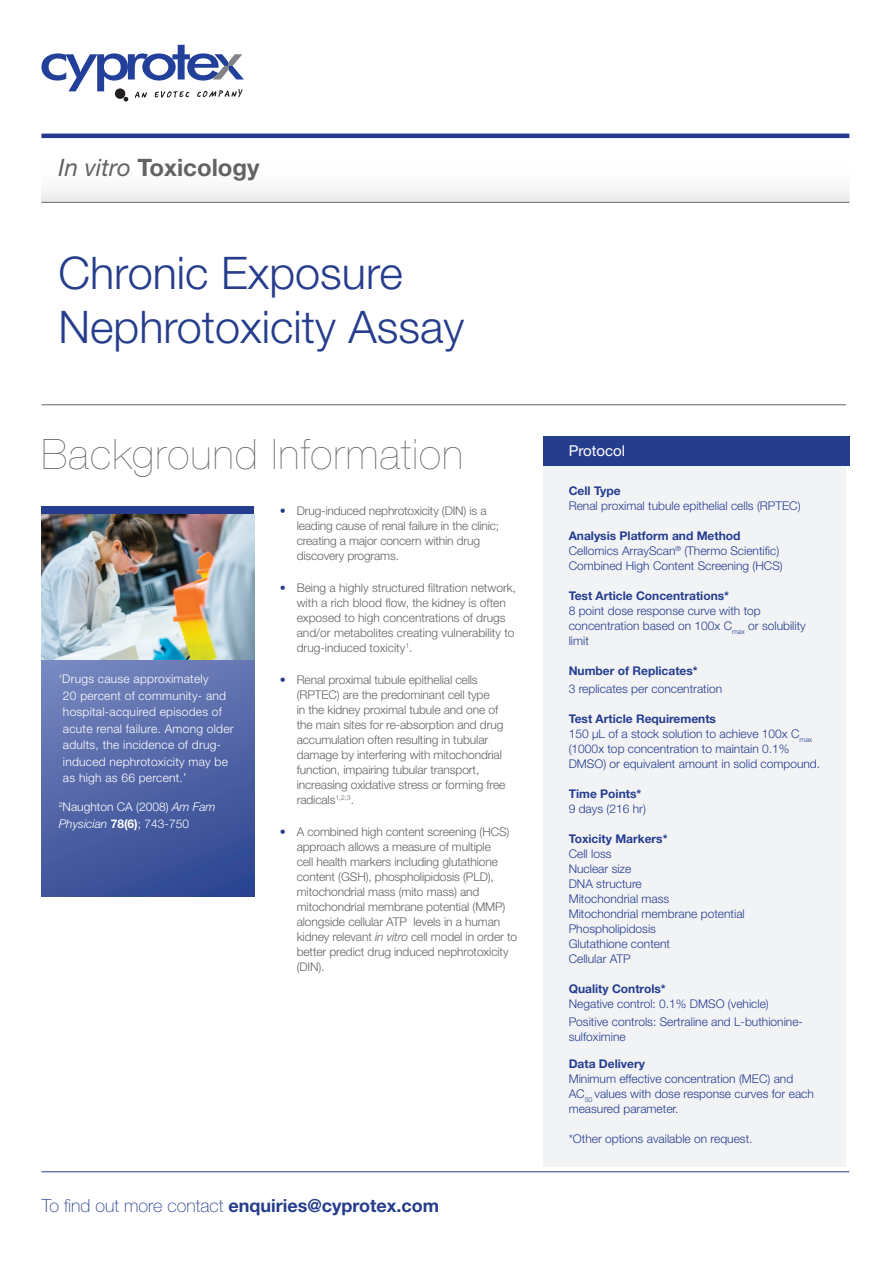
<style>
.page{position:relative;width:893px;height:1263px;background:#fff}
.page>*{position:absolute;margin:0;border:0;box-sizing:border-box;transform-origin:0 0}
.t1{font:300 45px "Helvetica Neue LT Std";color:#253d8c}
.t2{font:200 42px "Helvetica Neue LT Pro";letter-spacing:.03em;color:#636366}
.t3{font:700 24px "Helvetica Neue LT Std";color:#636366}
.t4{font:700 18px "Helvetica Neue LT Std";color:#253d8c}
.t5{font:15px "Helvetica Neue LT Pro";color:#fff}
.t6{font:300 12px/15px "Helvetica Neue LT Std";letter-spacing:-.01em;color:#636366}
.t7{font:300 12px/15px "Helvetica Neue LT Std";color:#243d91}
.t8{font:300 12px/16.5px "Helvetica Neue LT Std";letter-spacing:.02em;color:#fff}
.t9{font:700 12px "Helvetica Neue LT Std";color:#243d91}
.t10{font:300 12px/16.5px "Helvetica Neue LT Std";color:#fff}
.s1{font-weight:400;font-style:italic}
.s2{color:#253d8c}
.s3{font-style:italic}
.s4{font-weight:700}
.s5{font-weight:100}
</style>
<div class="page">
<svg style="left:41px;top:133px;width:808px;height:69px"></svg>
<svg style="left:41px;top:45px;width:203px;height:57px"></svg>
<hr style="left:41px;top:1171px;width:808px;height:1px;background:#253d8c">
<hr style="left:41px;top:202px;width:808px;height:1px;background:#636366">
<hr style="left:41px;top:134px;width:808px;height:4px;background:#263b8d">
<hr style="left:41px;top:404px;width:805px;height:1px;background:#636366">
<div style="left:543px;top:466px;width:303px;height:701px;background:#f2f3f4"></div>
<div style="left:543px;top:436px;width:306px;height:30px;background:#253d8c"></div>
<div style="left:41px;top:506px;width:213px;height:9px;background:#253d8c"></div>
<div style="left:41px;top:659px;width:213px;height:237px;background:linear-gradient(to bottom,#7080ba,#344b94)"></div>
<img style="left:41px;top:515px;width:213px;height:144px">
<p class="t3" style="left:58px;top:153px;width:203px"><span class="s1">In vitro</span> Toxicology</p>
<p class="t1" style="left:58px;top:246px;width:346px">Chronic Exposure</p>
<p class="t1" style="left:58px;top:300px;width:407px">Nephrotoxicity Assay</p>
<p class="t2" style="left:42px;top:430px;width:423px">Background Information</p>
<p class="t6" style="left:297px;top:503px;width:204px;text-indent:-17px"><span class="s2">•</span> Drug-induced nephrotoxicity (DIN) is a leading cause of renal failure in the clinic; creating a major concern within drug discovery programs.</p>
<p class="t6" style="left:297px;top:580px;width:221px;text-indent:-17px"><span class="s2">•</span> Being a highly structured filtration network, with a rich blood flow, the kidney is often exposed to high concentrations of drugs and/or metabolites creating vulnerability to drug-induced toxicity<sup>1</sup>.</p>
<p class="t6" style="left:297px;top:672px;width:210px;text-indent:-17px"><span class="s2">•</span> Renal proximal tubule epithelial cells (RPTEC) are the predominant cell type<br>in the kidney proximal tubule and one of the main sites for re-absorption and drug accumulation often resulting in tubular damage by interfering with mitochondrial function, impairing tubular transport, increasing oxidative stress or forming free radicals<sup>1,2,3</sup>.</p>
<p class="t6" style="left:297px;top:824px;width:222px;text-indent:-17px"><span class="s2">•</span> A combined high content screening (HCS) approach allows a measure of multiple<br>cell health markers including glutathione content (GSH), phospholipidosis (PLD), mitochondrial mass (mito mass) and mitochondrial membrane potential (MMP) alongside cellular ATP levels in a human kidney relevant <span class="s3">in vitro</span> cell model in order to better predict drug induced nephrotoxicity (DIN).</p>
<p class="t8" style="left:63px;top:670px;width:172px;text-indent:-4px">‘Drugs cause approximately<br>20 percent of community- and hospital-acquired episodes of acute renal failure. Among older adults, the incidence of drug&shy;induced nephrotoxicity may be as high as 66 percent.’</p>
<p class="t10" style="left:59px;top:798px;width:158px"><sup>2</sup>Naughton CA (2008) <span class="s3">Am Fam<br>Physician</span> <span class="s4">78(6)</span>; 743-750</p>
<p class="t4" style="left:42px;top:1194px;width:399px"><span class="s5">To find out more contact</span> enquiries@cyprotex.com</p>
<p class="t5" style="left:569px;top:441px;width:58px">Protocol</p>
<p class="t9" style="left:569px;top:483px;width:53px">Cell Type</p>
<p class="t7" style="left:569px;top:497px;width:233px">Renal proximal tubule epithelial cells (RPTEC)</p>
<p class="t9" style="left:569px;top:528px;width:173px">Analysis Platform and Method</p>
<p class="t7" style="left:569px;top:542px;width:212px">Cellomics ArrayScan<sup>®</sup> (Thermo Scientific)</p>
<p class="t7" style="left:569px;top:557px;width:216px">Combined High Content Screening (HCS)</p>
<p class="t9" style="left:569px;top:588px;width:162px">Test Article Concentrations*</p>
<p class="t7" style="left:569px;top:602px;width:239px">8 point dose response curve with top concentration based on 100x C<sub>max</sub> or solubility limit</p>
<p class="t9" style="left:569px;top:663px;width:131px">Number of Replicates*</p>
<p class="t7" style="left:569px;top:680px;width:155px">3 replicates per concentration</p>
<p class="t9" style="left:569px;top:711px;width:149px">Test Article Requirements</p>
<p class="t7" style="left:569px;top:725px;width:253px">150 μL of a stock solution to achieve 100x C<sub>max </sub>(1000x top concentration to maintain 0.1%<br>DMSO) or equivalent amount in solid compound.</p>
<p class="t9" style="left:569px;top:786px;width:74px">Time Points*</p>
<p class="t7" style="left:569px;top:800px;width:79px">9 days (216 hr)</p>
<p class="t9" style="left:569px;top:831px;width:100px">Toxicity Markers*</p>
<p class="t7" style="left:569px;top:845px;width:44px">Cell loss</p>
<p class="t7" style="left:569px;top:860px;width:64px">Nuclear size</p>
<p class="t7" style="left:569px;top:875px;width:75px">DNA structure</p>
<p class="t7" style="left:569px;top:890px;width:102px">Mitochondrial mass</p>
<p class="t7" style="left:569px;top:905px;width:178px">Mitochondrial membrane potential</p>
<p class="t7" style="left:569px;top:920px;width:89px">Phospholipidosis</p>
<p class="t7" style="left:569px;top:935px;width:103px">Glutathione content</p>
<p class="t7" style="left:569px;top:950px;width:64px">Cellular ATP</p>
<p class="t9" style="left:569px;top:981px;width:99px">Quality Controls*</p>
<p class="t7" style="left:569px;top:995px;width:202px">Negative control: 0.1% DMSO (vehicle)</p>
<p class="t7" style="left:569px;top:1013px;width:236px">Positive controls: Sertraline and L-buthionine&shy;sulfoximine</p>
<p class="t9" style="left:569px;top:1056px;width:78px">Data Delivery</p>
<p class="t7" style="left:569px;top:1070px;width:247px">Minimum effective concentration (MEC) and<br>AC<sub>50</sub> values with dose response curves for each measured parameter.</p>
<p class="t7" style="left:569px;top:1130px;width:185px">*Other options available on request.</p>
</div>
